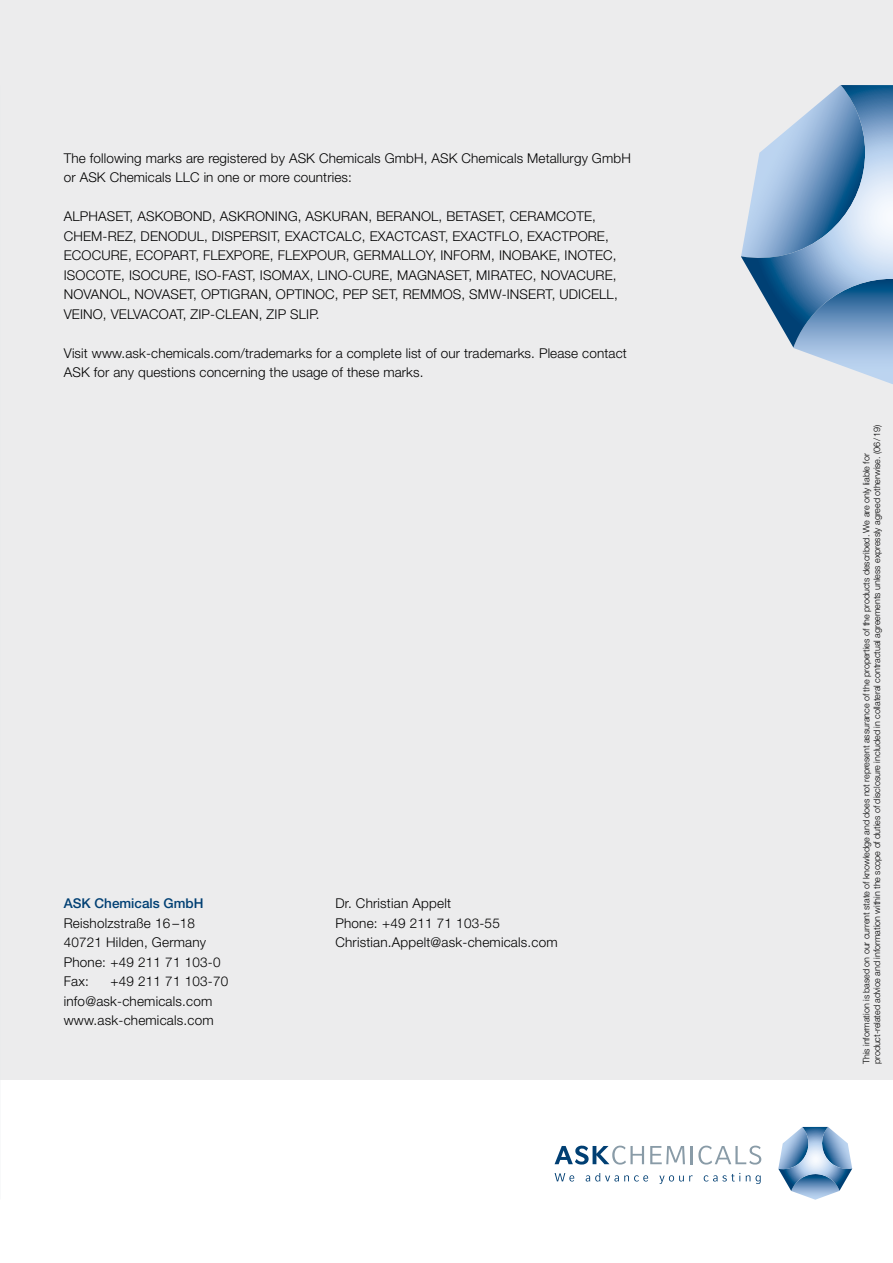
<style>
.page{position:relative;width:893px;height:1263px;background:#fff}
.page>*{position:absolute;margin:0;border:0;box-sizing:border-box;transform-origin:0 0}
.t1{font:300 13.5px/19.5px "Helvetica Neue LT Pro";letter-spacing:.01em;color:#000}
.t2{font:500 13.5px "Helvetica Neue LT Pro";color:#003f73}
.t3{font:300 9px/10.5px "Helvetica Neue LT Pro";letter-spacing:-.005em;color:#000}
</style>
<div class="page">
<div style="left:0;top:0;width:893px;height:1079px;background:#ececed"></div>
<svg style="left:741px;top:85px;width:152px;height:299px"></svg>
<svg style="left:778px;top:1127px;width:74px;height:64px"></svg>
<svg style="left:650px;top:1146px;width:35px;height:18px"></svg>
<svg style="left:691px;top:1145px;width:70px;height:19px"></svg>
<svg style="left:555px;top:1145px;width:89px;height:19px"></svg>
<svg style="left:555px;top:1173px;width:19px;height:8px"></svg>
<svg style="left:586px;top:1173px;width:62px;height:8px"></svg>
<svg style="left:659px;top:1175px;width:34px;height:9px"></svg>
<svg style="left:704px;top:1173px;width:36px;height:8px"></svg>
<svg style="left:746px;top:1175px;width:4px;height:6px"></svg>
<svg style="left:756px;top:1175px;width:5px;height:9px"></svg>
<p class="t1" style="left:64px;top:148px;width:569px">The following marks are registered by ASK Chemicals GmbH, ASK Chemicals Metallurgy GmbH or ASK Chemicals LLC in one or more countries:</p>
<p class="t1" style="left:64px;top:206px;width:555px">ALPHASET, ASKOBOND, ASKRONING, ASKURAN, BERANOL, BETASET, CERAMCOTE, CHEM-REZ, DENODUL, DISPERSIT, EXACTCALC, EXACTCAST, EXACTFLO, EXACTPORE, ECOCURE, ECOPART, FLEXPORE, FLEXPOUR, GERMALLOY, INFORM, INOBAKE, INOTEC, ISOCOTE, ISOCURE, ISO-FAST, ISOMAX, LINO-CURE, MAGNASET, MIRATEC, NOVACURE, NOVANOL, NOVASET, OPTIGRAN, OPTINOC, PEP SET, REMMOS, SMW-INSERT, UDICELL, VEINO, VELVACOAT, ZIP-CLEAN, ZIP SLIP.</p>
<p class="t1" style="left:64px;top:343px;width:564px">Visit www.ask-chemicals.com/trademarks for a complete list of our trademarks. Please contact<br>ASK for any questions concerning the usage of these marks.</p>
<p class="t2" style="left:64px;top:895px;width:141px">ASK Chemicals GmbH</p>
<p class="t1" style="left:64px;top:913px;width:158px">Reisholzstraße 16–18<br>40721 Hilden, Germany<br>Phone: +49 211 71 103-0<br>Fax:</p>
<p class="t1" style="left:64px;top:971px;width:166px;text-indent:47px">+49 211 71 103-70 info@ask-chemicals.com www.ask-chemicals.com</p>
<p class="t1" style="left:335px;top:893px;width:224px">Dr. Christian Appelt<br>Phone: +49 211 71 103-55<br>Christian.Appelt@ask-chemicals.com</p>
<p class="t3" style="left:861px;top:1064px;width:641px;rotate:-90deg">This information is based on our current state of knowledge and does not represent assurance of the properties of the products described. We are only liable for product-related advice and information within the scope of duties of disclosure included in collateral contractual agreements unless expressly agreed otherwise. (06/19)</p>
</div>
